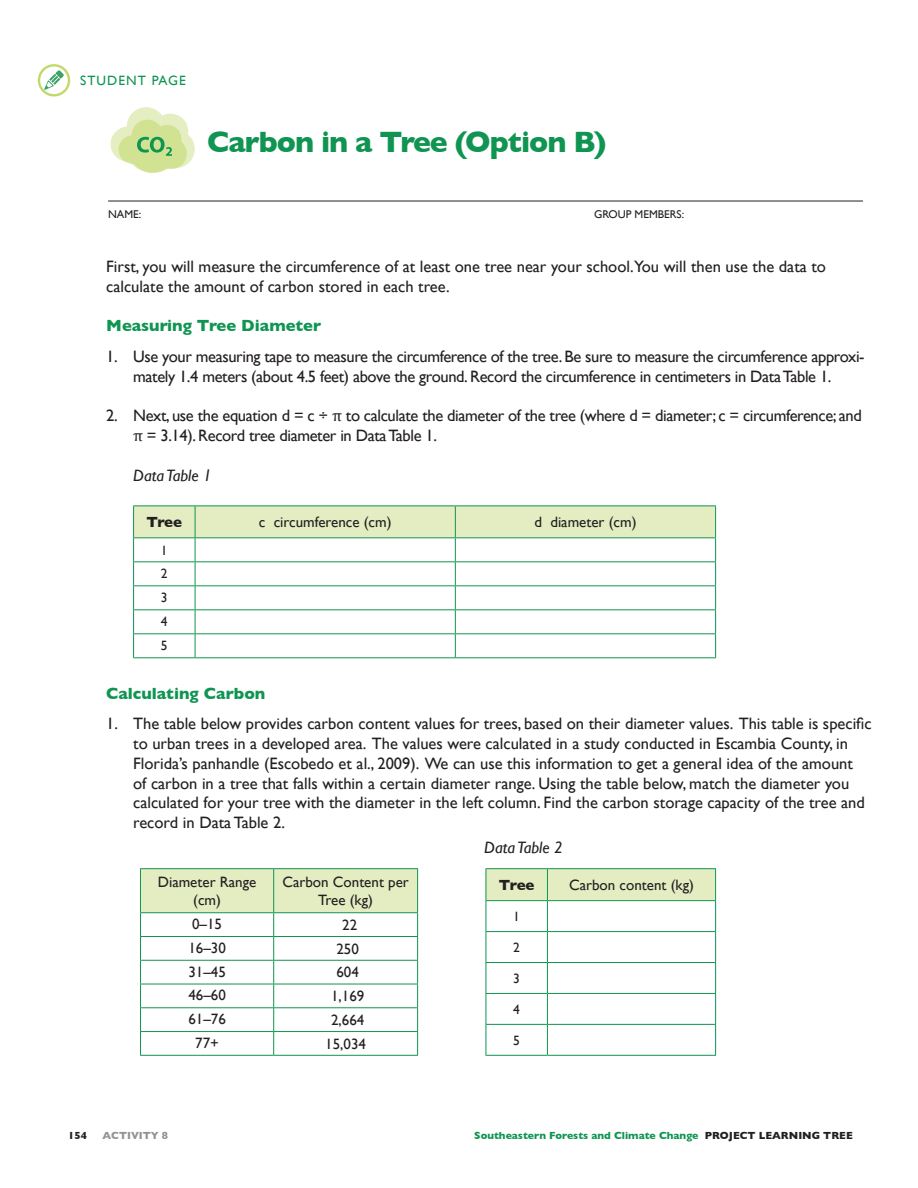
<style>
.page{position:relative;width:918px;height:1188px;background:#fff}
.page>*{position:absolute;margin:0;border:0;box-sizing:border-box;transform-origin:0 0}
.Activity_Heading_2{font:700 30px "Gill Sans";letter-spacing:-.035em;color:#0f9551}
.t1{font:16.5px/19.8px "Gill Sans";color:#231f20}
.t2{font:16.5px/19.8px "Gill Sans";letter-spacing:-.02em;color:#231f20;text-align:center}
.Studnet_Page_Green_S{font:700 16.5px "Gill Sans";color:#0f9551}
.t3{font:italic 16.5px "Gill Sans";color:#231f20}
.Green_Numbers{font:15px/18px "Gill Sans";color:#231f20;text-align:center}
.t4{font:700 15px "Gill Sans";letter-spacing:-.03em;color:#231f20}
.t5{font:13.5px "Gill Sans";letter-spacing:.075em;color:#0f9551}
.t6{font:13.5px/24px "Gill Sans";color:#231f20;text-align:justify}
.t7{font:11.25px "Gill Sans";color:#231f20}
.t8{font:700 10.5px "Gill Sans";color:#0f9551}
.t9{font:700 10.5px "Gill Sans";color:#919396}
.t10{font:700 10.5px "Gill Sans";color:#231f20}
.s1{font-family:"Cambria"}
.s2{color:#231f20}
</style>
<div class="page">
<svg style="left:32px;top:59px;width:44px;height:43px"></svg>
<div style="left:40px;top:66px;width:28px;height:28px;background:#fff;border-radius:50%"></div>
<svg style="left:44px;top:70px;width:20px;height:20px"></svg>
<div style="left:38px;top:64px;width:32px;height:33px;border:2px solid #c1d96b;border-radius:50%"></div>
<svg style="left:111px;top:107px;width:84px;height:66px"></svg>
<svg style="left:133px;top:506px;width:583px;height:151px"></svg>
<hr style="left:133px;top:657px;width:62px;height:1px;background:#0f9551">
<hr style="left:195px;top:657px;width:260px;height:1px;background:#0f9551">
<hr style="left:455px;top:657px;width:261px;height:1px;background:#0f9551">
<hr style="left:108px;top:201px;width:755px;height:1px;background:#231f20">
<hr style="left:140px;top:868px;width:134px;height:1px;background:#0f9551">
<hr style="left:274px;top:868px;width:144px;height:1px;background:#0f9551">
<svg style="left:140px;top:869px;width:278px;height:186px"></svg>
<hr style="left:140px;top:1055px;width:134px;height:1px;background:#0f9551">
<hr style="left:274px;top:1055px;width:144px;height:1px;background:#0f9551">
<div style="left:487px;top:869px;width:228px;height:31px;background:#e3edc1"></div>
<hr style="left:486px;top:868px;width:61px;height:1px;background:#0f9551">
<hr style="left:486px;top:869px;width:1px;height:31px;background:#0f9551">
<hr style="left:547px;top:868px;width:169px;height:1px;background:#0f9551">
<hr style="left:547px;top:869px;width:1px;height:31px;background:#0f9551">
<hr style="left:715px;top:869px;width:1px;height:31px;background:#0f9551">
<hr style="left:486px;top:900px;width:61px;height:1px;background:#0f9551">
<hr style="left:486px;top:901px;width:1px;height:30px;background:#0f9551">
<hr style="left:547px;top:900px;width:169px;height:1px;background:#0f9551">
<hr style="left:547px;top:901px;width:1px;height:30px;background:#0f9551">
<hr style="left:715px;top:901px;width:1px;height:30px;background:#0f9551">
<hr style="left:486px;top:931px;width:61px;height:1px;background:#0f9551">
<hr style="left:486px;top:932px;width:1px;height:30px;background:#0f9551">
<hr style="left:547px;top:931px;width:169px;height:1px;background:#0f9551">
<hr style="left:547px;top:932px;width:1px;height:30px;background:#0f9551">
<hr style="left:715px;top:932px;width:1px;height:30px;background:#0f9551">
<hr style="left:486px;top:962px;width:61px;height:1px;background:#0f9551">
<hr style="left:486px;top:963px;width:1px;height:30px;background:#0f9551">
<hr style="left:547px;top:962px;width:169px;height:1px;background:#0f9551">
<hr style="left:547px;top:963px;width:1px;height:30px;background:#0f9551">
<hr style="left:715px;top:963px;width:1px;height:30px;background:#0f9551">
<hr style="left:486px;top:993px;width:61px;height:1px;background:#0f9551">
<hr style="left:486px;top:994px;width:1px;height:30px;background:#0f9551">
<hr style="left:547px;top:993px;width:169px;height:1px;background:#0f9551">
<hr style="left:547px;top:994px;width:1px;height:30px;background:#0f9551">
<hr style="left:715px;top:994px;width:1px;height:30px;background:#0f9551">
<hr style="left:486px;top:1024px;width:61px;height:1px;background:#0f9551">
<hr style="left:486px;top:1025px;width:1px;height:30px;background:#0f9551">
<hr style="left:547px;top:1024px;width:169px;height:1px;background:#0f9551">
<hr style="left:547px;top:1025px;width:1px;height:30px;background:#0f9551">
<hr style="left:715px;top:1025px;width:1px;height:30px;background:#0f9551">
<hr style="left:486px;top:1055px;width:61px;height:1px;background:#0f9551">
<hr style="left:547px;top:1055px;width:169px;height:1px;background:#0f9551">
<p class="t5" style="left:80px;top:73px;width:107px">STUDENT PAGE</p>
<p class="Activity_Heading_2" style="left:207px;top:124px;width:401px">Carbon in a Tree (Option B)</p>
<p class="t7" style="left:108px;top:207px;width:35px">NAME:</p>
<p class="t7" style="left:594px;top:207px;width:92px">GROUP MEMBERS:</p>
<p class="t1" style="left:106px;top:256px;width:721px">First, you will measure the circumference of at least one tree near your school.You will then use the data to calculate the amount of carbon stored in each tree.</p>
<p class="Studnet_Page_Green_S" style="left:106px;top:316px;width:217px">Measuring Tree Diameter</p>
<p class="t2" style="left:106px;top:346px;width:760px">1. Use your measuring tape to measure the circumference of the tree. Be sure to measure the circumference approxi&shy;mately 1.4 meters (about 4.5 feet) above the ground. Record the circumference in centimeters in Data Table 1.</p>
<p class="t2" style="left:133px;top:406px;width:730px;text-align:left;text-indent:-27px">2. Next, use the equation d = c ÷ <span class="s1">π</span> to calculate the diameter of the tree (where d = diameter; c = circumference; and <span class="s1">π</span> = 3.14). Record tree diameter in Data Table 1.</p>
<p class="t3" style="left:133px;top:466px;width:80px">Data Table 1</p>
<p class="t4" style="left:146px;top:513px;width:37px">Tree</p>
<p class="Green_Numbers" style="left:259px;top:513px;width:134px">c circumference (cm)</p>
<p class="Green_Numbers" style="left:534px;top:513px;width:104px">d diameter (cm)</p>
<p class="t6" style="left:161px;top:538px;width:8px">1<br>2<br>3<br>4<br>5</p>
<p class="Studnet_Page_Green_S" style="left:106px;top:683px;width:161px">Calculating Carbon</p>
<p class="t1" style="left:133px;top:714px;width:740px;text-indent:-27px">1. The table below provides carbon content values for trees, based on their diameter values. This table is specific to urban trees in a developed area. The values were calculated in a study conducted in Escambia County, in Florida’s panhandle (Escobedo et al., 2009). We can use this information to get a general idea of the amount<br>of carbon in a tree that falls within a certain diameter range. Using the table below, match the diameter you calculated for your tree with the diameter in the left column. Find the carbon storage capacity of the tree and record in Data Table 2.</p>
<p class="t3" style="left:484px;top:838px;width:80px">Data Table 2</p>
<p class="Green_Numbers" style="left:158px;top:873px;width:100px">Diameter Range (cm)</p>
<p class="Green_Numbers" style="left:283px;top:873px;width:128px">Carbon Content per<br>Tree (kg)</p>
<p class="Green_Numbers" style="left:192px;top:915px;width:31px">0–15</p>
<p class="Green_Numbers" style="left:342px;top:916px;width:16px">22</p>
<p class="Green_Numbers" style="left:188px;top:939px;width:39px">16–30</p>
<p class="Green_Numbers" style="left:336px;top:939px;width:24px">250</p>
<p class="Green_Numbers" style="left:188px;top:962px;width:39px">31–45</p>
<p class="Green_Numbers" style="left:336px;top:963px;width:24px">604</p>
<p class="Green_Numbers" style="left:188px;top:986px;width:39px">46–60</p>
<p class="Green_Numbers" style="left:331px;top:987px;width:35px">1,169</p>
<p class="Green_Numbers" style="left:188px;top:1010px;width:39px">61–76</p>
<p class="Green_Numbers" style="left:331px;top:1011px;width:35px">2,664</p>
<p class="Green_Numbers" style="left:195px;top:1034px;width:25px">77+</p>
<p class="Green_Numbers" style="left:325px;top:1034px;width:42px">15,034</p>
<p class="t4" style="left:499px;top:876px;width:37px">Tree</p>
<p class="Green_Numbers" style="left:569px;top:876px;width:126px">Carbon content (kg)</p>
<p class="t6" style="left:513px;top:904px;width:8px">1</p>
<p class="t6" style="left:513px;top:935px;width:8px">2</p>
<p class="t6" style="left:513px;top:966px;width:8px">3</p>
<p class="t6" style="left:513px;top:997px;width:8px">4</p>
<p class="t6" style="left:513px;top:1028px;width:8px">5</p>
<p class="t10" style="left:68px;top:1129px;width:20px">154</p>
<p class="t9" style="left:103px;top:1129px;width:67px">ACTIVITY 8</p>
<p class="t8" style="left:474px;top:1129px;width:380px">Southeastern Forests and Climate Change <span class="s2">PROJECT LEARNING TREE</span></p>
</div>
